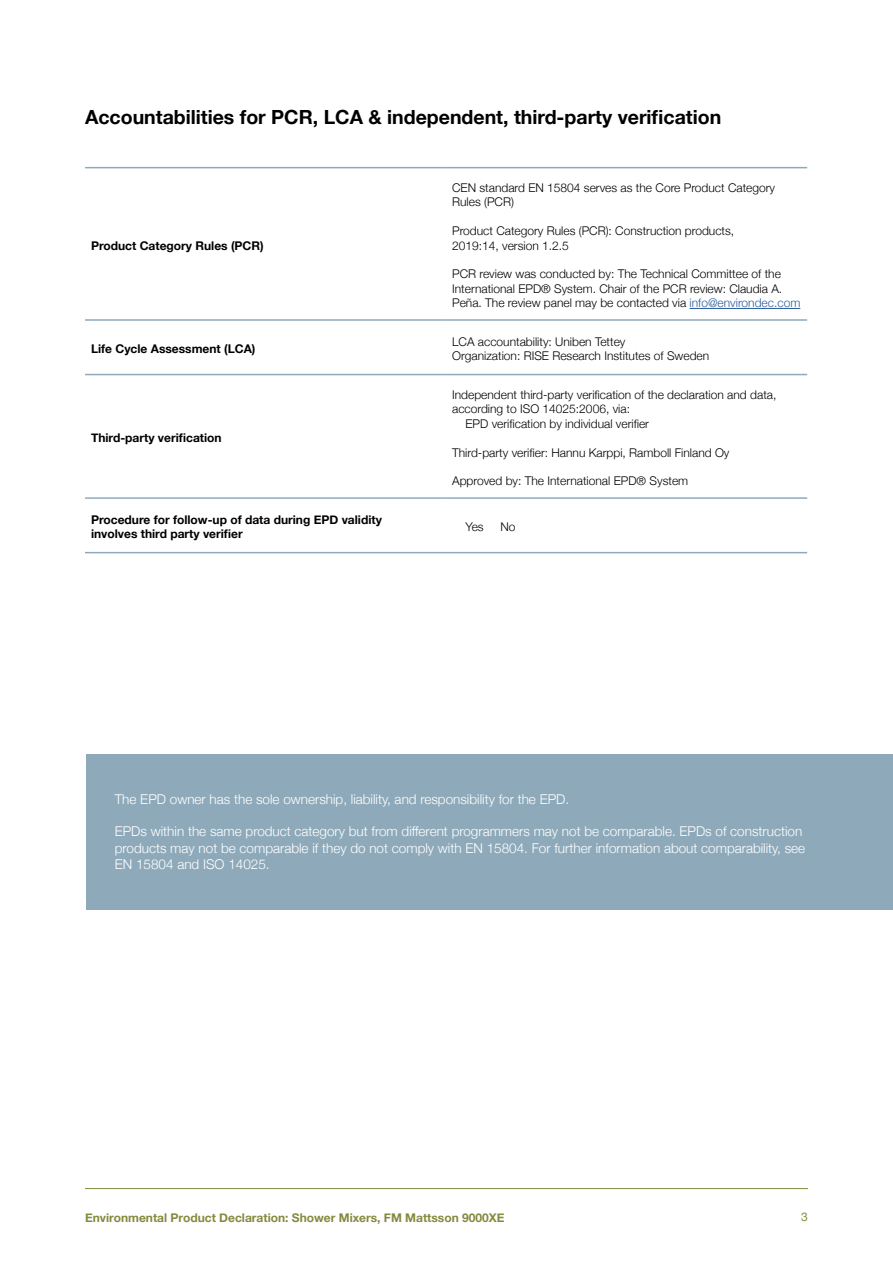
<style>
.page{position:relative;width:893px;height:1263px;background:#fff}
.page>*{position:absolute;margin:0;border:0;box-sizing:border-box;transform-origin:0 0}
.t1{font:700 19.5px "Helvetica Neue";color:#000}
.t2{font:300 13.5px/16.2px "Helvetica Neue";color:#fff}
.t3{font:300 12px/14.4px "Helvetica Neue";color:#000}
.t4{font:700 12px/14.4px "Helvetica Neue";color:#000}
.t5{font:700 12px "Helvetica Neue";color:#848a3d}
.t6{font:12px "Helvetica Neue";color:#848a3d}
.s1{color:#275b9b}
</style>
<div class="page">
<div style="left:86px;top:754px;width:807px;height:156px;background:#8eaaba"></div>
<hr style="left:85px;top:1188px;width:723px;height:1px;background:#848a3d">
<hr style="left:85px;top:167px;width:361px;height:1px;background:#8eaaba">
<hr style="left:446px;top:167px;width:361px;height:1px;background:#8eaaba">
<hr style="left:85px;top:319px;width:361px;height:2px;background:#8eaaba">
<hr style="left:446px;top:319px;width:361px;height:2px;background:#8eaaba">
<hr style="left:85px;top:374px;width:361px;height:1px;background:#8eaaba">
<hr style="left:446px;top:374px;width:361px;height:1px;background:#8eaaba">
<hr style="left:85px;top:497px;width:361px;height:2px;background:#8eaaba">
<hr style="left:446px;top:497px;width:361px;height:2px;background:#8eaaba">
<hr style="left:85px;top:552px;width:361px;height:1px;background:#8eaaba">
<hr style="left:446px;top:552px;width:361px;height:1px;background:#8eaaba">
<hr style="left:690px;top:308px;width:110px;height:1px;background:#275b9b">
<h1 class="t1" style="left:85px;top:102px;width:638px">Accountabilities for PCR, LCA &amp; independent, third-party verification</h1>
<p class="t4" style="left:91px;top:238px;width:174px">Product Category Rules (PCR)</p>
<p class="t3" style="left:452px;top:180px;width:325px">CEN standard EN 15804 serves as the Core Product Category<br>Rules (PCR)</p>
<p class="t3" style="left:452px;top:223px;width:284px">Product Category Rules (PCR): Construction products,<br>2019:14, version 1.2.5</p>
<p class="t3" style="left:452px;top:266px;width:350px">PCR review was conducted by: The Technical Committee of the<br>International EPD® System. Chair of the PCR review: Claudia A.<br>Peña. The review panel may be contacted via <span class="s1">info@environdec.com</span></p>
<p class="t4" style="left:91px;top:342px;width:166px">Life Cycle Assessment (LCA)</p>
<p class="t3" style="left:452px;top:333px;width:259px">LCA accountability: Uniben Tettey<br>Organization: RISE Research Institutes of Sweden</p>
<p class="t4" style="left:91px;top:431px;width:132px">Third-party verification</p>
<p class="t3" style="left:452px;top:387px;width:326px">Independent third-party verification of the declaration and data,</p>
<p class="t3" style="left:452px;top:401px;width:179px">according to ISO 14025:2006, via:</p>
<p class="t3" style="left:465px;top:415px;width:185px">EPD verification by individual verifier</p>
<p class="t3" style="left:452px;top:444px;width:279px">Third-party verifier: Hannu Karppi, Ramboll Finland Oy</p>
<p class="t3" style="left:452px;top:473px;width:238px">Approved by: The International EPD® System</p>
<p class="t4" style="left:91px;top:513px;width:292px">Procedure for follow-up of data during EPD validity involves third party verifier</p>
<p class="t3" style="left:465px;top:519px;width:20px">Yes</p>
<p class="t3" style="left:500px;top:519px;width:17px">No</p>
<p class="t2" style="left:115px;top:790px;width:456px">The EPD owner has the sole ownership, liability, and responsibility for the EPD.</p>
<p class="t2" style="left:115px;top:822px;width:692px">EPDs within the same product category but from different programmers may not be comparable. EPDs of construction products may not be comparable if they do not comply with EN 15804. For further information about comparability, see<br>EN 15804 and ISO 14025.</p>
<p class="t5" style="left:85px;top:1208px;width:421px">Environmental Product Declaration: Shower Mixers, FM Mattsson 9000XE</p>
<p class="t6" style="left:801px;top:1208px;width:8px">3</p>
</div>
